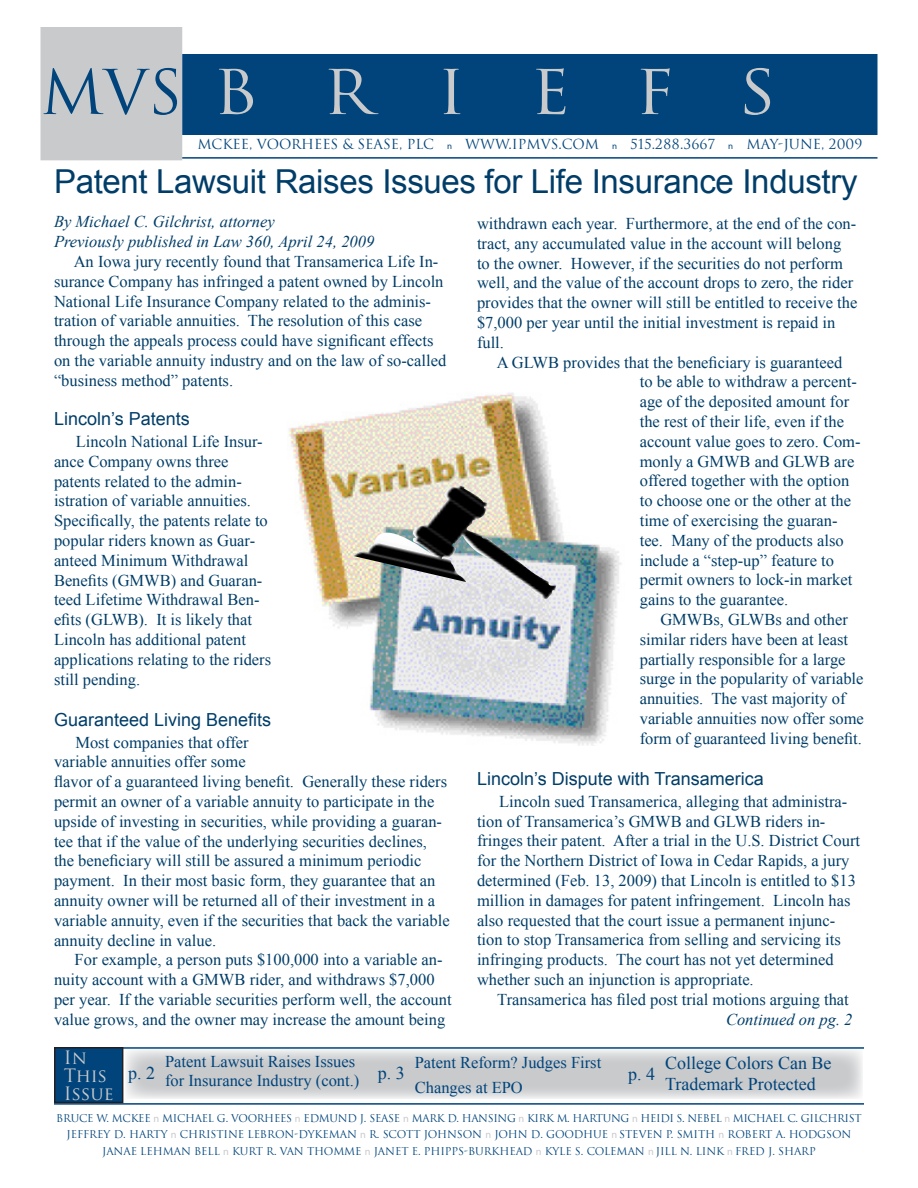
<style>
.page{position:relative;width:918px;height:1188px;background:#fff}
.page>*{position:absolute;margin:0;border:0;box-sizing:border-box;transform-origin:0 0}
.t1{font:60px "Trajan";color:#c9cacc;scale:1.1 1}
.t2{font:60px "Trajan";color:#00447b}
.t3{font:33px "Arial";letter-spacing:-.01em;color:#003d68}
.t4{font:18px "Arial";color:#003d68}
.t5{font:18px/21.6px "Times New Roman";color:#00447b}
.t6{font:18px/18.3px "Trajan Pro";color:#c9cacc}
.t7{font:16.5px/19.8px "Times New Roman";color:#003d68}
.t8{font:16.5px/19.8px "Times New Roman";color:#00447b}
.t9{font:italic 16.5px "Times New Roman";color:#003d68}
.t10{font:13.5px "Trajan";color:#00447b}
.t11{font:10.5px/16.5px "Trajan";letter-spacing:-.01em;color:#00447b;text-align:center}
.t12{font:10.5px "Trajan";letter-spacing:-.035em;color:#00447b}
.s1{font-family:"Myriad Pro";font-size:9px}
.s2{font-family:"Myriad Pro";color:#c9cacc}
</style>
<div class="page">
<div style="left:40px;top:27px;width:142px;height:133px;background:#c9cacc"></div>
<div style="left:182px;top:54px;width:696px;height:81px;background:#00447b"></div>
<hr style="left:54px;top:1103px;width:810px;height:2px;background:#00447b">
<hr style="left:182px;top:157px;width:696px;height:2px;background:#00447b">
<svg style="left:126px;top:1050px;width:736px;height:49px;background:#d2d3d4"></svg>
<hr style="left:54px;top:1047px;width:810px;height:2px;background:#00447b">
<div style="left:54px;top:1047px;width:69px;height:56px;background:#00447b;border:2px solid #231f20"></div>
<img style="left:288px;top:392px;width:334px;height:354px">
<img style="left:353px;top:486px;width:203px;height:114px">
<p class="t2" style="left:41px;top:56px;width:143px">MVS</p>
<p class="t1" style="left:213px;top:56px;width:513px">B R I E F S</p>
<p class="t10" style="left:197px;top:136px;width:667px">MCKEE, VOORHEES &amp; SEASE, PLC <span class="s1">n</span> WWW.IPMVS.COM <span class="s1">n</span> 515.288.3667 <span class="s1">n</span> MAY-JUNE, 2009</p>
<p class="t3" style="left:54px;top:160px;width:805px">Patent Lawsuit Raises Issues for Life Insurance Industry</p>
<p class="t9" style="left:54px;top:211px;width:222px">By Michael C. Gilchrist, attorney</p>
<p class="t9" style="left:54px;top:230px;width:322px">Previously published in Law 360, April 24, 2009</p>
<p class="t7" style="left:54px;top:251px;width:394px;text-indent:20px">An Iowa jury recently found that Transamerica Life In&shy;surance Company has infringed a patent owned by Lincoln National Life Insurance Company related to the adminis&shy;tration of variable annuities. The resolution of this case through the appeals process could have significant effects on the variable annuity industry and on the law of so-called “business method” patents.</p>
<p class="t4" style="left:54px;top:407px;width:137px">Lincoln’s Patents</p>
<p class="t7" style="left:54px;top:431px;width:219px;text-indent:22px">Lincoln National Life Insur&shy;ance Company owns three patents related to the admin&shy;istration of variable annuities.<br>Specifically, the patents relate to popular riders known as Guar&shy;anteed Minimum Withdrawal<br>Benefits (GMWB) and Guaran&shy;teed Lifetime Withdrawal Ben&shy;efits (GLWB). It is likely that<br>Lincoln has additional patent applications relating to the riders still pending.</p>
<p class="t4" style="left:54px;top:708px;width:219px">Guaranteed Living Benefits</p>
<p class="t7" style="left:54px;top:732px;width:397px;text-indent:21px">Most companies that offer<br>variable annuities offer some<br>flavor of a guaranteed living benefit. Generally these riders permit an owner of a variable annuity to participate in the upside of investing in securities, while providing a guaran&shy;tee that if the value of the underlying securities declines, the beneficiary will still be assured a minimum periodic payment. In their most basic form, they guarantee that an annuity owner will be returned all of their investment in a variable annuity, even if the securities that back the variable annuity decline in value.</p>
<p class="t7" style="left:54px;top:950px;width:399px;text-indent:21px">For example, a person puts $100,000 into a variable an&shy;nuity account with a GMWB rider, and withdraws $7,000 per year. If the variable securities perform well, the account value grows, and the owner may increase the amount being</p>
<p class="t7" style="left:477px;top:213px;width:382px">withdrawn each year. Furthermore, at the end of the con&shy;tract, any accumulated value in the account will belong to the owner. However, if the securities do not perform well, and the value of the account drops to zero, the rider provides that the owner will still be entitled to receive the $7,000 per year until the initial investment is repaid in full.</p>
<p class="t7" style="left:640px;top:352px;width:222px;text-indent:-143px">A GLWB provides that the beneficiary is guaranteed<br>to be able to withdraw a percent&shy;age of the deposited amount for the rest of their life, even if the account value goes to zero. Com&shy;monly a GMWB and GLWB are offered together with the option to choose one or the other at the time of exercising the guaran&shy;tee. Many of the products also include a “step-up” feature to permit owners to lock-in market gains to the guarantee.</p>
<p class="t7" style="left:640px;top:609px;width:226px;text-indent:21px">GMWBs, GLWBs and other similar riders have been at least partially responsible for a large surge in the popularity of variable annuities. The vast majority of variable annuities now offer some form of guaranteed living benefit.</p>
<p class="t4" style="left:477px;top:767px;width:288px">Lincoln’s Dispute with Transamerica</p>
<p class="t7" style="left:477px;top:791px;width:385px;text-indent:22px">Lincoln sued Transamerica, alleging that administra&shy;tion of Transamerica’s GMWB and GLWB riders in&shy;fringes their patent. After a trial in the U.S. District Court for the Northern District of Iowa in Cedar Rapids, a jury determined (Feb. 13, 2009) that Lincoln is entitled to $13 million in damages for patent infringement. Lincoln has also requested that the court issue a permanent injunc&shy;tion to stop Transamerica from selling and servicing its infringing products. The court has not yet determined whether such an injunction is appropriate.</p>
<p class="t7" style="left:497px;top:989px;width:353px">Transamerica has filed post trial motions arguing that</p>
<p class="t9" style="left:726px;top:1008px;width:128px">Continued on pg. 2</p>
<p class="t6" style="left:64px;top:1048px;width:51px">In<br>This<br>Issue</p>
<p class="t8" style="left:165px;top:1051px;width:196px">Patent Lawsuit Raises Issues for Insurance Industry (cont.)</p>
<p class="t5" style="left:378px;top:1062px;width:28px">p. 3</p>
<p class="t5" style="left:128px;top:1062px;width:28px">p. 2</p>
<p class="t8" style="left:415px;top:1052px;width:188px">Patent Reform? Judges First</p>
<p class="t8" style="left:415px;top:1077px;width:110px">Changes at EPO</p>
<p class="t5" style="left:628px;top:1063px;width:28px">p. 4</p>
<p class="t5" style="left:665px;top:1051px;width:168px">College Colors Can Be<br>Trademark Protected</p>
<p class="t12" style="left:56px;top:1111px;width:807px">BRUCE W. MCKEE <span class="s2">n</span> MICHAEL G. VOORHEES <span class="s2">n</span> EDMUND J. SEASE <span class="s2">n</span> MARK D. HANSING <span class="s2">n</span> KIRK M. HARTUNG <span class="s2">n</span> HEIDI S. NEBEL <span class="s2">n</span> MICHAEL C. GILCHRIST</p>
<p class="t11" style="left:67px;top:1126px;width:786px">JEFFREY D. HARTY <span class="s2">n</span> CHRISTINE LEBRON-DYKEMAN <span class="s2">n</span> R. SCOTT JOHNSON <span class="s2">n</span> JOHN D. GOODHUE <span class="s2">n</span> STEVEN P. SMITH <span class="s2">n</span> ROBERT A. HODGSON<br>JANAE LEHMAN BELL <span class="s2">n</span> KURT R. VAN THOMME <span class="s2">n</span> JANET E. PHIPPS-BURKHEAD <span class="s2">n</span> KYLE S. COLEMAN <span class="s2">n</span> JILL N. LINK <span class="s2">n</span> FRED J. SHARP</p>
</div>
